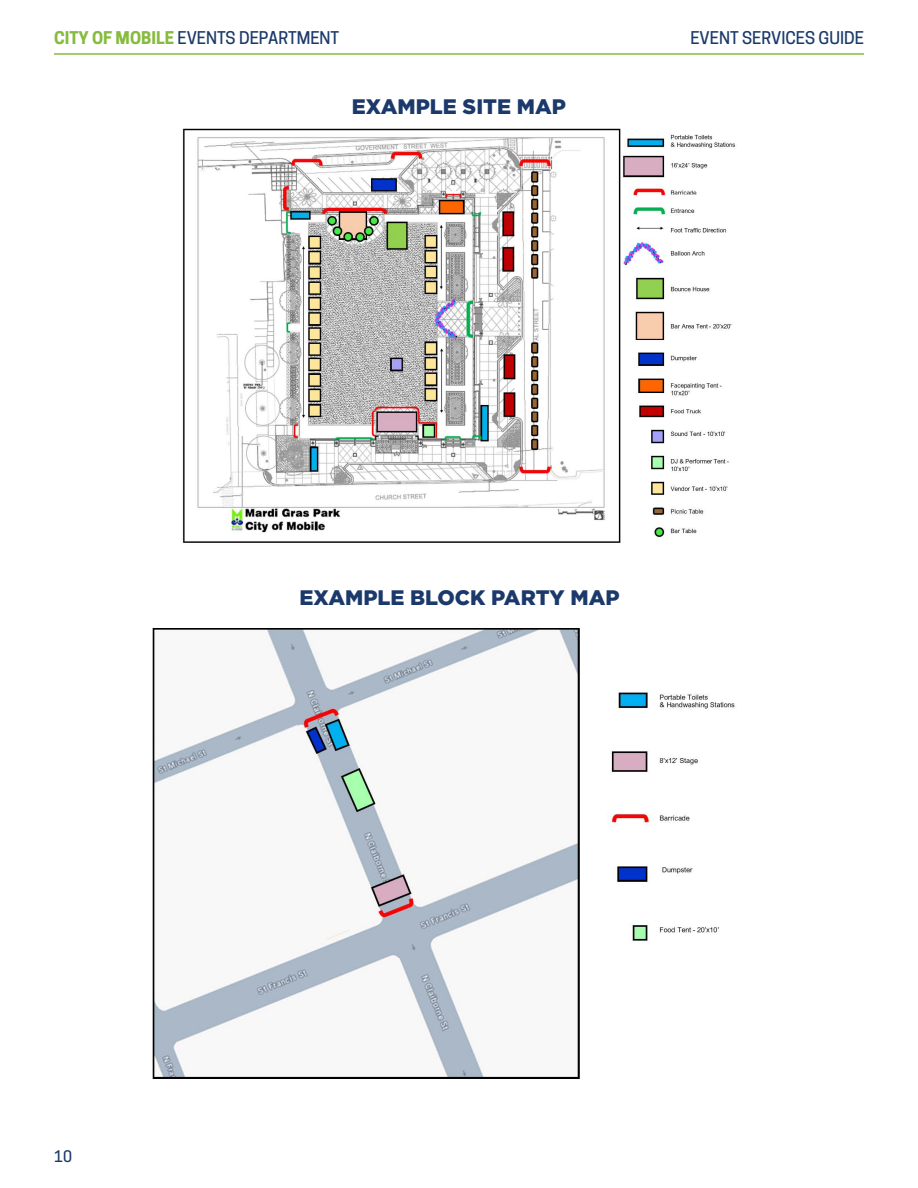
<style>
.page{position:relative;width:918px;height:1188px;background:#fff}
.page>*{position:absolute;margin:0;border:0;box-sizing:border-box;transform-origin:0 0}
.t1{font:900 21px "Gotham";color:#1b396a}
.t2{font:500 16.5px "Cooper Hewitt";color:#1b396a}
.t3{font:500 15px "Cooper Hewitt";color:#1b396a}
.s1{font-weight:700;color:#86bb40}
</style>
<div class="page">
<hr style="left:54px;top:53px;width:810px;height:2px;background:#86bb40">
<img style="left:182px;top:128px;width:554px;height:415px">
<img style="left:152px;top:628px;width:584px;height:451px">
<p class="t2" style="left:54px;top:28px;width:287px"><span class="s1">CITY OF MOBILE</span> EVENTS DEPARTMENT</p>
<p class="t2" style="left:690px;top:28px;width:175px">EVENT SERVICES GUIDE</p>
<p class="t1" style="left:352px;top:95px;width:216px">EXAMPLE SITE MAP</p>
<p class="t3" style="left:54px;top:1147px;width:19px">10</p>
<p class="t1" style="left:300px;top:585px;width:322px">EXAMPLE BLOCK PARTY MAP</p>
</div>
